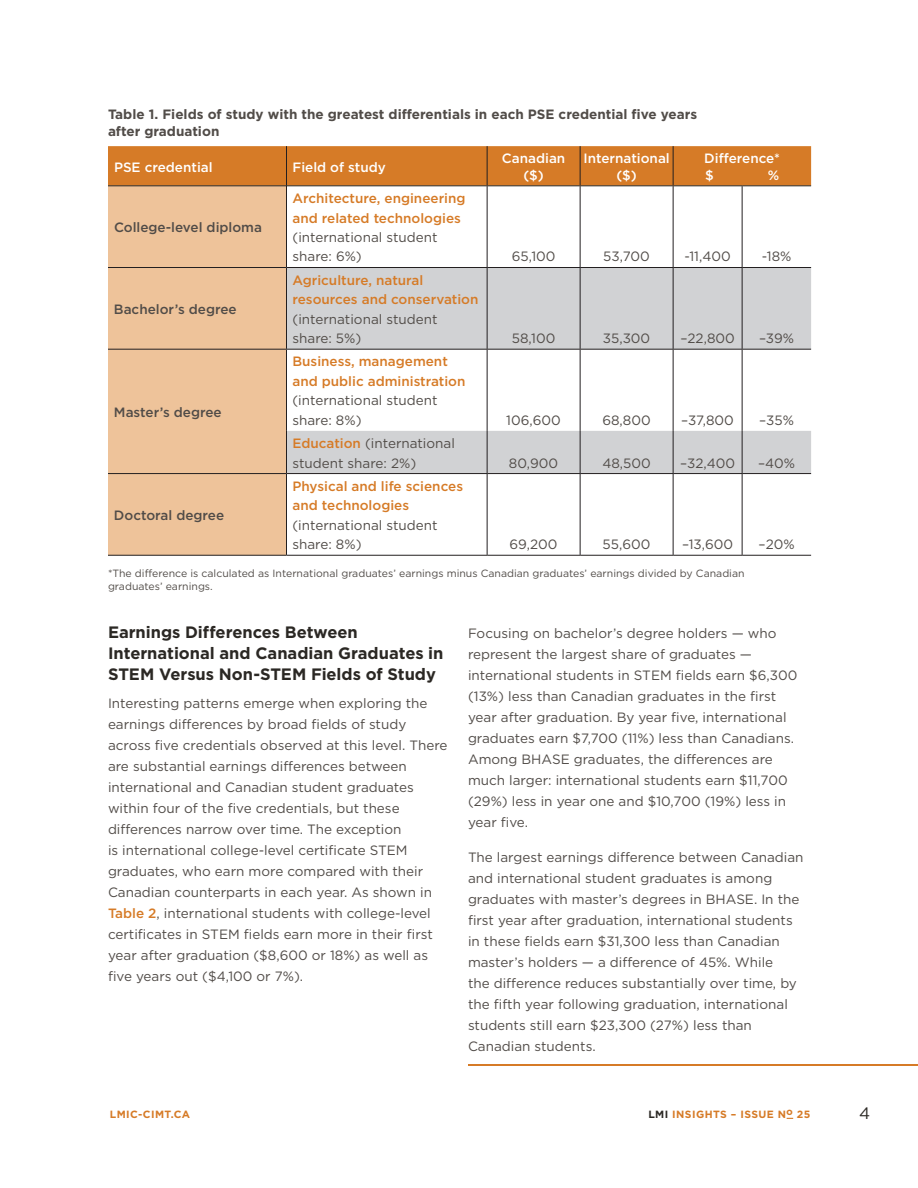
<style>
.page{position:relative;width:918px;height:1188px;background:#fff}
.page>*{position:absolute;margin:0;border:0;box-sizing:border-box;transform-origin:0 0}
.t1{font:700 16.5px/21px "Gotham HTF";letter-spacing:-.005em;color:#2b2824}
.t2{font:16.5px "Gotham HTF";color:#2b2824}
.t3{font:13.5px/21px "Gotham HTF";color:#514c48}
.t4{font:500 13.5px/19.5px "Gotham HTF";color:#d67b27}
.t5{font:700 13.5px/16.5px "Gotham HTF";color:#514c48}
.t6{font:500 13.5px/16.5px "Gotham HTF";color:#fff;text-align:center}
.t7{font:500 13.5px "Gotham HTF";color:#514c48}
.t8{font:10.5px/13.5px "Gotham HTF";color:#514c48}
.t9{font:700 10.5px "Gotham HTF";letter-spacing:.04em;color:#d67b27}
.s1{font-weight:500;color:#d67b27}
.s2{color:#2b2824}
</style>
<div class="page">
<hr style="left:468px;top:1064px;width:450px;height:2px;background:#d67b27">
<div style="left:108px;top:146px;width:703px;height:39px;background:#d67b27"></div>
<div style="left:108px;top:186px;width:178px;height:369px;background:#eec39a"></div>
<svg style="left:287px;top:186px;width:524px;height:369px"></svg>
<svg style="left:287px;top:268px;width:524px;height:205px;fill:#d1d2d4"></svg>
<hr style="left:108px;top:349px;width:178px;height:1px;background:#231f20">
<hr style="left:286px;top:349px;width:201px;height:1px;background:#231f20">
<hr style="left:487px;top:349px;width:93px;height:1px;background:#231f20">
<hr style="left:580px;top:349px;width:93px;height:1px;background:#231f20">
<hr style="left:673px;top:349px;width:69px;height:1px;background:#231f20">
<hr style="left:742px;top:349px;width:69px;height:1px;background:#231f20">
<hr style="left:108px;top:267px;width:178px;height:1px;background:#231f20">
<hr style="left:108px;top:473px;width:178px;height:1px;background:#231f20">
<hr style="left:286px;top:473px;width:201px;height:1px;background:#231f20">
<hr style="left:487px;top:473px;width:93px;height:1px;background:#231f20">
<hr style="left:580px;top:473px;width:93px;height:1px;background:#231f20">
<hr style="left:673px;top:473px;width:69px;height:1px;background:#231f20">
<hr style="left:742px;top:473px;width:69px;height:1px;background:#231f20">
<hr style="left:286px;top:267px;width:201px;height:1px;background:#231f20">
<hr style="left:487px;top:267px;width:93px;height:1px;background:#231f20">
<hr style="left:580px;top:267px;width:93px;height:1px;background:#231f20">
<hr style="left:673px;top:267px;width:69px;height:1px;background:#231f20">
<hr style="left:742px;top:267px;width:69px;height:1px;background:#231f20">
<hr style="left:108px;top:185px;width:178px;height:1px;background:#2b2824">
<hr style="left:287px;top:185px;width:200px;height:1px;background:#2b2824">
<hr style="left:488px;top:185px;width:92px;height:1px;background:#2b2824">
<hr style="left:580px;top:185px;width:93px;height:1px;background:#2b2824">
<hr style="left:674px;top:185px;width:68px;height:1px;background:#2b2824">
<hr style="left:742px;top:185px;width:69px;height:1px;background:#2b2824">
<hr style="left:487px;top:146px;width:1px;height:40px;background:#231f20">
<hr style="left:580px;top:146px;width:1px;height:40px;background:#231f20">
<hr style="left:673px;top:146px;width:1px;height:40px;background:#231f20">
<hr style="left:487px;top:186px;width:1px;height:81px;background:#231f20">
<hr style="left:580px;top:186px;width:1px;height:81px;background:#231f20">
<hr style="left:673px;top:186px;width:1px;height:81px;background:#231f20">
<hr style="left:487px;top:268px;width:1px;height:81px;background:#231f20">
<hr style="left:580px;top:268px;width:1px;height:81px;background:#231f20">
<hr style="left:673px;top:268px;width:1px;height:81px;background:#231f20">
<hr style="left:487px;top:350px;width:1px;height:81px;background:#231f20">
<hr style="left:580px;top:350px;width:1px;height:81px;background:#231f20">
<hr style="left:673px;top:350px;width:1px;height:81px;background:#231f20">
<hr style="left:487px;top:431px;width:1px;height:42px;background:#231f20">
<hr style="left:580px;top:431px;width:1px;height:42px;background:#231f20">
<hr style="left:673px;top:431px;width:1px;height:42px;background:#231f20">
<hr style="left:487px;top:474px;width:1px;height:81px;background:#231f20">
<hr style="left:580px;top:474px;width:1px;height:81px;background:#231f20">
<hr style="left:673px;top:474px;width:1px;height:81px;background:#231f20">
<hr style="left:286px;top:146px;width:1px;height:40px;background:#231f20">
<hr style="left:286px;top:186px;width:1px;height:81px;background:#231f20">
<hr style="left:286px;top:268px;width:1px;height:81px;background:#231f20">
<hr style="left:286px;top:350px;width:1px;height:81px;background:#231f20">
<hr style="left:286px;top:431px;width:1px;height:42px;background:#231f20">
<hr style="left:286px;top:474px;width:1px;height:81px;background:#231f20">
<hr style="left:742px;top:186px;width:1px;height:81px;background:#231f20">
<hr style="left:742px;top:268px;width:1px;height:81px;background:#231f20">
<hr style="left:742px;top:350px;width:1px;height:81px;background:#231f20">
<hr style="left:742px;top:431px;width:1px;height:42px;background:#231f20">
<hr style="left:742px;top:474px;width:1px;height:81px;background:#231f20">
<hr style="left:108px;top:555px;width:178px;height:1px;background:#231f20">
<hr style="left:286px;top:555px;width:201px;height:1px;background:#231f20">
<hr style="left:487px;top:555px;width:93px;height:1px;background:#231f20">
<hr style="left:580px;top:555px;width:93px;height:1px;background:#231f20">
<hr style="left:673px;top:555px;width:69px;height:1px;background:#231f20">
<hr style="left:742px;top:555px;width:69px;height:1px;background:#231f20">
<p class="t5" style="left:108px;top:106px;width:591px">Table 1. Fields of study with the greatest differentials in each PSE credential five years after graduation</p>
<p class="t6" style="left:114px;top:158px;width:100px">PSE credential</p>
<p class="t6" style="left:292px;top:158px;width:95px">Field of study</p>
<p class="t6" style="left:502px;top:150px;width:65px">Canadian ($)</p>
<p class="t6" style="left:583px;top:150px;width:88px">International ($)</p>
<p class="t6" style="left:704px;top:150px;width:77px;text-align:left">Difference* $</p>
<p class="t6" style="left:768px;top:167px;width:13px">%</p>
<p class="t7" style="left:114px;top:220px;width:150px">College-level diploma</p>
<p class="t7" style="left:114px;top:301px;width:124px">Bachelor’s degree</p>
<p class="t7" style="left:114px;top:404px;width:109px">Master’s degree</p>
<p class="t4" style="left:292px;top:188px;width:175px">Architecture, engineering and related technologies</p>
<p class="t3" style="left:292px;top:227px;width:147px;line-height:19.5px">(international student share: 6%)</p>
<p class="t4" style="left:292px;top:270px;width:188px">Agriculture, natural resources and conservation</p>
<p class="t3" style="left:292px;top:309px;width:147px;line-height:19.5px">(international student share: 5%)</p>
<p class="t4" style="left:292px;top:352px;width:175px">Business, management and public administration</p>
<p class="t3" style="left:292px;top:391px;width:147px;line-height:19.5px">(international student share: 8%)</p>
<p class="t3" style="left:292px;top:433px;width:164px;line-height:19.5px"><span class="s1">Education</span> (international student share: 2%)</p>
<p class="t3" style="left:512px;top:246px;width:45px">65,100</p>
<p class="t3" style="left:603px;top:246px;width:48px">53,700</p>
<p class="t3" style="left:684px;top:246px;width:48px">-11,400</p>
<p class="t3" style="left:762px;top:246px;width:31px">-18%</p>
<p class="t3" style="left:512px;top:328px;width:45px">58,100</p>
<p class="t3" style="left:603px;top:328px;width:49px">35,300</p>
<p class="t3" style="left:680px;top:328px;width:56px">–22,800</p>
<p class="t3" style="left:759px;top:328px;width:37px">–39%</p>
<p class="t3" style="left:506px;top:409px;width:56px">106,600</p>
<p class="t3" style="left:602px;top:409px;width:50px">68,800</p>
<p class="t3" style="left:681px;top:409px;width:54px">–37,800</p>
<p class="t3" style="left:759px;top:409px;width:36px">–35%</p>
<p class="t3" style="left:509px;top:452px;width:51px">80,900</p>
<p class="t3" style="left:602px;top:452px;width:50px">48,500</p>
<p class="t3" style="left:680px;top:452px;width:57px">–32,400</p>
<p class="t3" style="left:758px;top:452px;width:39px">–40%</p>
<p class="t4" style="left:292px;top:476px;width:172px">Physical and life sciences and technologies</p>
<p class="t3" style="left:292px;top:515px;width:147px;line-height:19.5px">(international student share: 8%)</p>
<p class="t7" style="left:114px;top:507px;width:112px">Doctoral degree</p>
<p class="t3" style="left:510px;top:534px;width:49px">69,200</p>
<p class="t3" style="left:603px;top:534px;width:49px">55,600</p>
<p class="t3" style="left:682px;top:534px;width:53px">–13,600</p>
<p class="t3" style="left:759px;top:534px;width:38px">–20%</p>
<p class="t8" style="left:108px;top:566px;width:638px">*The difference is calculated as International graduates’ earnings minus Canadian graduates’ earnings divided by Canadian graduates’ earnings.</p>
<p class="t1" style="left:108px;top:621px;width:337px">Earnings Differences Between<br>International and Canadian Graduates in<br>STEM Versus Non-STEM Fields of Study</p>
<p class="t3" style="left:108px;top:692px;width:341px">Interesting patterns emerge when exploring the earnings differences by broad fields of study across five credentials observed at this level. There are substantial earnings differences between international and Canadian student graduates within four of the five credentials, but these differences narrow over time. The exception<br>is international college-level certificate STEM graduates, who earn more compared with their Canadian counterparts in each year. As shown in <span class="s1">Table 2</span>, international students with college-level certificates in STEM fields earn more in their first year after graduation ($8,600 or 18%) as well as five years out ($4,100 or 7%).</p>
<p class="t3" style="left:468px;top:623px;width:331px">Focusing on bachelor’s degree holders — who represent the largest share of graduates — international students in STEM fields earn $6,300 (13%) less than Canadian graduates in the first year after graduation. By year five, international graduates earn $7,700 (11%) less than Canadians.<br>Among BHASE graduates, the differences are much larger: international students earn $11,700 (29%) less in year one and $10,700 (19%) less in year five.</p>
<p class="t3" style="left:468px;top:846px;width:337px">The largest earnings difference between Canadian and international student graduates is among graduates with master’s degrees in BHASE. In the first year after graduation, international students in these fields earn $31,300 less than Canadian master’s holders — a difference of 45%. While<br>the difference reduces substantially over time, by the fifth year following graduation, international students still earn $23,300 (27%) less than Canadian students.</p>
<p class="t9" style="left:110px;top:1109px;width:82px">LMIC-CIMT.CA</p>
<p class="t9" style="left:648px;top:1109px;width:163px"><span class="s2">LMI</span> INSIGHTS – ISSUE N<sup>O</sup> 25</p>
<p class="t2" style="left:859px;top:1104px;width:13px">4</p>
</div>
